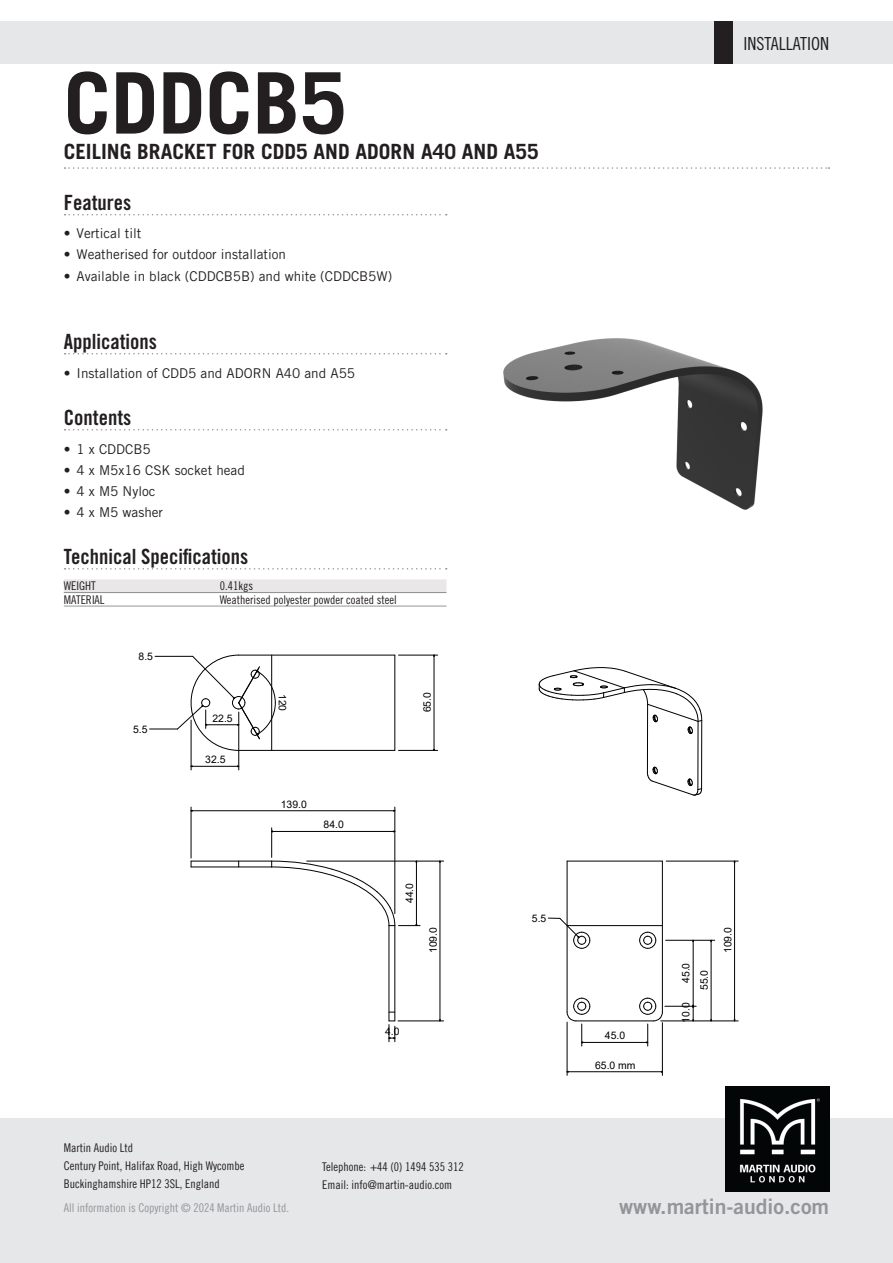
<style>
.page{position:relative;width:893px;height:1263px;background:#fff}
.page>*{position:absolute;margin:0;border:0;box-sizing:border-box;transform-origin:0 0}
.t1{font:700 84.9px "Trade Gothic LT Std";color:#231f20}
.t2{font:21.15px "Trade Gothic LT Std Bd 2";color:#939598}
.Content_header{font:21px "Trade Gothic LT Std Bd Cn 20";color:#231f20}
.t3{font:700 21px "Trade Gothic LT Std";color:#231f20}
.t4{font:18px "Trade Gothic LT Std Cn 18";color:#231f20}
.t5{font:13.5px "Trade Gothic LT Pro";color:#231f20}
.t6{font:13.5px "Trade Gothic LT Std";color:#231f20}
.noline{font:12px/18px "Trade Gothic LT Std Cn 18";color:#231f20}
.t7{font:12px/18px "Trade Gothic LT Pro Cn 18";color:#231f20}
.t8{font:12px "Trade Gothic LT Pro Cn 18";color:#939598}
.white_line__use{font:12px "Trade Gothic LT Std Cn 18";color:#231f20}
.t9{font:10.35px "Arial";color:#000}
.s1{font-family:"Trade Gothic LT Std"}
</style>
<div class="page">
<div style="left:0;top:21px;width:893px;height:43px;background:#e6e7e9"></div>
<div style="left:0;top:1118px;width:893px;height:145px;background:#e6e7e9"></div>
<img style="left:725px;top:1086px;width:104px;height:106px">
<div style="left:714px;top:21px;width:18px;height:43px;background:#231f20"></div>
<svg style="left:65px;top:167px;width:764px;height:2px"></svg>
<svg style="left:65px;top:214px;width:382px;height:1px"></svg>
<svg style="left:65px;top:353px;width:382px;height:1px"></svg>
<svg style="left:65px;top:429px;width:382px;height:1px"></svg>
<svg style="left:65px;top:568px;width:382px;height:1px"></svg>
<div style="left:64px;top:579px;width:382px;height:13px;background:#e9e7e8"></div>
<hr style="left:64px;top:592px;width:382px;height:1px;background:#8b8c8e">
<hr style="left:64px;top:606px;width:382px;height:1px;background:#939598">
<img style="left:503px;top:338px;width:260px;height:172px">
<svg style="left:539px;top:667px;width:163px;height:129px"></svg>
<svg style="left:149px;top:655px;width:289px;height:115px"></svg>
<svg style="left:191px;top:807px;width:253px;height:235px"></svg>
<hr style="left:440px;top:861px;width:1px;height:160px;background:#000">
<svg style="left:548px;top:861px;width:190px;height:215px"></svg>
<h1 class="t1" style="left:64px;top:51px;width:285px">CDDCB5</h1>
<h3 class="t3" style="left:64px;top:138px;width:477px">CEILING BRACKET FOR CDD5 AND ADORN A40 AND A55</h3>
<p class="Content_header" style="left:64px;top:189px;width:69px">Features</p>
<p class="t5" style="left:64px;top:226px;width:79px"><span class="s1">•</span> Vertical tilt</p>
<p class="t5" style="left:64px;top:247px;width:224px"><span class="s1">•</span> Weatherised for outdoor installation</p>
<p class="t5" style="left:64px;top:268px;width:330px"><span class="s1">•</span> Available in black (CDDCB5B) and white (CDDCB5W)</p>
<p class="Content_header" style="left:64px;top:328px;width:95px">Applications</p>
<p class="t6" style="left:64px;top:365px;width:293px">• Installation of CDD5 and ADORN A40 and A55</p>
<p class="Content_header" style="left:64px;top:404px;width:69px">Contents</p>
<p class="t6" style="left:64px;top:441px;width:88px">• 1 x CDDCB5</p>
<p class="t6" style="left:64px;top:462px;width:183px">• 4 x M5x16 CSK socket head</p>
<p class="t6" style="left:64px;top:483px;width:93px">• 4 x M5 Nyloc</p>
<p class="t6" style="left:64px;top:504px;width:101px">• 4 x M5 washer</p>
<p class="Content_header" style="left:64px;top:543px;width:186px">Technical Specifications</p>
<p class="white_line__use" style="left:64px;top:579px;width:33px">WEIGHT</p>
<p class="white_line__use" style="left:220px;top:579px;width:35px">0.41kgs</p>
<p class="noline" style="left:64px;top:590px;width:42px">MATERIAL</p>
<p class="noline" style="left:220px;top:590px;width:179px">Weatherised polyester powder coated steel</p>
<p class="t9" style="left:139px;top:650px;width:16px">8.5</p>
<p class="t9" style="left:133px;top:723px;width:16px">5.5</p>
<p class="t9" style="left:212px;top:712px;width:22px">22.5</p>
<p class="t9" style="left:205px;top:753px;width:22px">32.5</p>
<p class="t9" style="left:289px;top:694px;width:19px;rotate:90deg">120</p>
<p class="t9" style="left:281px;top:798px;width:28px">139.0</p>
<p class="t9" style="left:324px;top:819px;width:22px">84.0</p>
<p class="t9" style="left:421px;top:712px;width:22px;rotate:-90deg">65.0</p>
<p class="t9" style="left:404px;top:903px;width:22px;rotate:-90deg">44.0</p>
<p class="t9" style="left:427px;top:953px;width:28px;rotate:-90deg">109.0</p>
<p class="t9" style="left:385px;top:1025px;width:16px">4.0</p>
<p class="t7" style="left:64px;top:1139px;width:182px">Martin Audio Ltd<br>Century Point, Halifax Road, High Wycombe<br>Buckinghamshire HP12 3SL, England</p>
<p class="t8" style="left:64px;top:1201px;width:227px">All information is Copyright © 2024 Martin Audio Ltd.</p>
<p class="noline" style="left:322px;top:1158px;width:143px">Telephone: +44 (0) 1494 535 312<br>Email: info@martin-audio.com</p>
<p class="t9" style="left:532px;top:912px;width:16px">5.5</p>
<h3 class="t4" style="left:743px;top:33px;width:87px">INSTALLATION</h3>
<p class="t9" style="left:605px;top:1030px;width:22px">45.0</p>
<p class="t9" style="left:595px;top:1059px;width:42px">65.0 mm</p>
<p class="t9" style="left:680px;top:983px;width:22px;rotate:-90deg">45.0</p>
<p class="t9" style="left:680px;top:1023px;width:22px;rotate:-90deg">10.0</p>
<p class="t9" style="left:698px;top:990px;width:22px;rotate:-90deg">55.0</p>
<p class="t9" style="left:722px;top:953px;width:28px;rotate:-90deg">109.0</p>
<h2 class="t2" style="left:619px;top:1194px;width:212px">www.martin-audio.com</h2>
</div>
